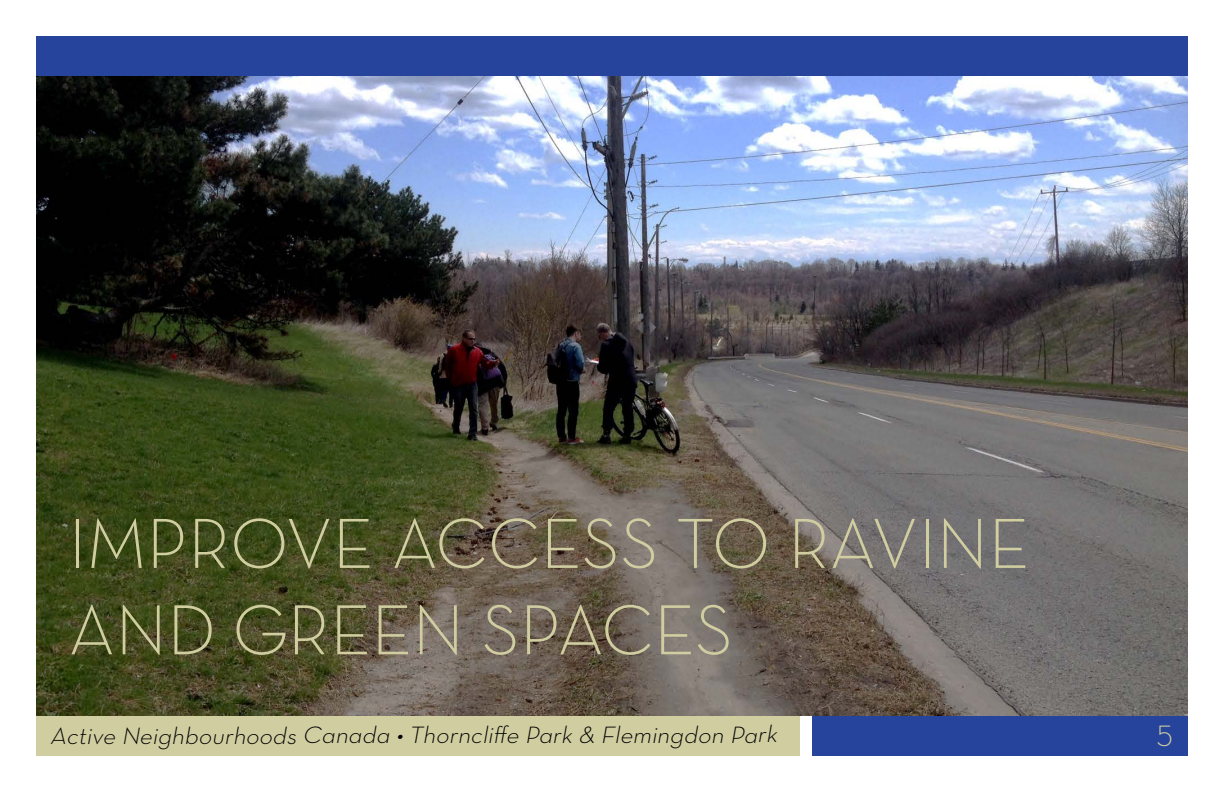
<style>
.page{position:relative;width:1224px;height:792px;background:#fff}
.page>*{position:absolute;margin:0;border:0;box-sizing:border-box;transform-origin:0 0}
.t1{font:72px/86.4px "Neutra Text Light Alt";color:#d0cda1}
.t2{font:30px "Neutra Text Light Alt";color:#d0cda1}
.t3{font:italic 24px "Neutra Text Light Alt";color:#000;scale:1.05 1}
</style>
<div class="page">
<div style="left:36px;top:36px;width:1152px;height:40px;background:#27449c"></div>
<div style="left:812px;top:716px;width:376px;height:40px;background:#27449c"></div>
<div style="left:36px;top:716px;width:764px;height:40px;background:#d0cda1"></div>
<img style="left:36px;top:76px;width:1152px;height:640px">
<h1 class="t1" style="left:68px;top:499px;width:963px">IMPROVE ACCESS TO RAVINE<br>AND GREEN SPACES</h1>
<p class="t3" style="left:50px;top:720px;width:699px">Active Neighbourhoods Canada •Thorncliffe Park &amp; Flemingdon Park</p>
<p class="t2" style="left:1157px;top:718px;width:17px">5</p>
</div>
